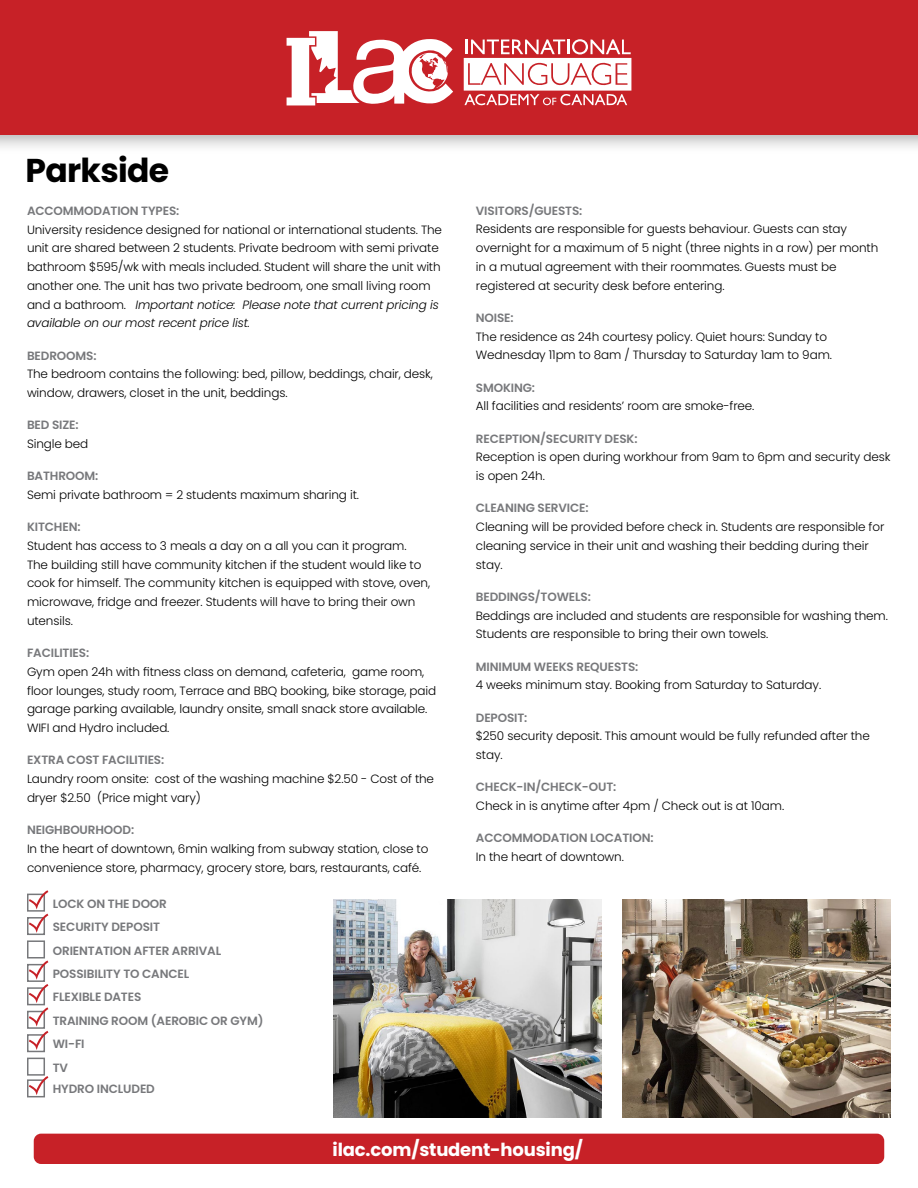
<style>
.page{position:relative;width:918px;height:1188px;background:#fff}
.page>*{position:absolute;margin:0;border:0;box-sizing:border-box;transform-origin:0 0}
.t1{font:700 33px "Poppins";letter-spacing:-.02em;color:#000}
.t2{font:700 18px "Poppins";letter-spacing:-.01em;color:#fff}
.t3{font:300 12px/18.8px "Poppins";letter-spacing:-.01em;color:#000}
.t4{font:600 12px/23.4px "Poppins";letter-spacing:-.01em;color:#77787b}
.s1{font-style:italic}
</style>
<div class="page">
<div style="left:27px;top:894px;width:18px;height:18px;border:2px solid #77787b"></div>
<div style="left:27px;top:917px;width:18px;height:18px;border:2px solid #77787b"></div>
<div style="left:27px;top:940px;width:18px;height:18px;border:2px solid #77787b"></div>
<div style="left:27px;top:964px;width:18px;height:18px;border:2px solid #77787b"></div>
<div style="left:27px;top:987px;width:18px;height:18px;border:2px solid #77787b"></div>
<div style="left:27px;top:1011px;width:18px;height:18px;border:2px solid #77787b"></div>
<div style="left:27px;top:1034px;width:18px;height:18px;border:2px solid #77787b"></div>
<div style="left:27px;top:1058px;width:18px;height:18px;border:2px solid #77787b"></div>
<div style="left:27px;top:1079px;width:18px;height:18px;border:2px solid #77787b"></div>
<svg style="left:29px;top:890px;width:19px;height:43px"></svg>
<svg style="left:29px;top:960px;width:19px;height:90px"></svg>
<svg style="left:29px;top:1076px;width:19px;height:19px"></svg>
<img style="left:623px;top:900px;width:268px;height:218px">
<img style="left:333px;top:900px;width:268px;height:218px">
<div style="left:0;top:0;width:918px;height:155px;background:#000;opacity:.3"></div>
<div style="left:0;top:0;width:918px;height:135px;background:#c72127"></div>
<svg style="left:287px;top:31px;width:166px;height:74px"></svg>
<svg style="left:464px;top:39px;width:167px;height:67px"></svg>
<div style="left:34px;top:1134px;width:850px;height:30px;background:#c72127;border-radius:7px"></div>
<h1 class="t1" style="left:26px;top:151px;width:145px">Parkside</h1>
<p class="t4" style="left:27px;top:199px;width:154px">ACCOMMODATION TYPES:</p>
<p class="t3" style="left:27px;top:220px;width:417px">University residence designed for national or international students. The unit are shared between 2 students. Private bedroom with semi private bathroom $595/wk with meals included. Student will share the unit with another one. The unit has two private bedroom, one small living room and a bathroom. <span class="s1">Important notice: Please note that current pricing is available on our most recent price list.</span></p>
<p class="t4" style="left:27px;top:344px;width:71px">BEDROOMS:</p>
<p class="t3" style="left:27px;top:365px;width:408px">The bedroom contains the following: bed, pillow, beddings, chair, desk, window, drawers, closet in the unit, beddings.</p>
<p class="t4" style="left:27px;top:413px;width:53px">BED SIZE:</p>
<p class="t3" style="left:27px;top:434px;width:63px">Single bed</p>
<p class="t4" style="left:27px;top:464px;width:73px">BATHROOM:</p>
<p class="t3" style="left:27px;top:485px;width:334px">Semi private bathroom = 2 students maximum sharing it.</p>
<p class="t4" style="left:27px;top:515px;width:55px">KITCHEN:</p>
<p class="t3" style="left:27px;top:536px;width:405px">Student has access to 3 meals a day on a all you can it program.<br>The building still have community kitchen if the student would like to cook for himself. The community kitchen is equipped with stove, oven, microwave, fridge and freezer. Students will have to bring their own utensils.</p>
<p class="t4" style="left:27px;top:641px;width:64px">FACILITIES:</p>
<p class="t3" style="left:27px;top:662px;width:411px">Gym open 24h with fitness class on demand, cafeteria, game room, floor lounges, study room, Terrace and BBQ booking, bike storage, paid garage parking available, laundry onsite, small snack store available.<br>WIFI and Hydro included.</p>
<p class="t4" style="left:27px;top:749px;width:139px">EXTRA COST FACILITIES:</p>
<p class="t3" style="left:27px;top:770px;width:409px">Laundry room onsite: cost of the washing machine $2.50 - Cost of the dryer $2.50 (Price might vary)</p>
<p class="t4" style="left:27px;top:818px;width:109px">NEIGHBOURHOOD:</p>
<p class="t3" style="left:27px;top:839px;width:403px">In the heart of downtown, 6min walking from subway station, close to convenience store, pharmacy, grocery store, bars, restaurants, café.</p>
<p class="t4" style="left:53px;top:892px;width:212px">LOCK ON THE DOOR<br>SECURITY DEPOSIT<br>ORIENTATION AFTER ARRIVAL<br>POSSIBILITY TO CANCEL<br>FLEXIBLE DATES<br>TRAINING ROOM (AEROBIC OR GYM)<br>WI-FI<br>TV</p>
<p class="t4" style="left:53px;top:1078px;width:104px">HYDRO INCLUDED</p>
<p class="t4" style="left:476px;top:199px;width:108px">VISITORS/GUESTS:</p>
<p class="t3" style="left:476px;top:220px;width:404px">Residents are responsible for guests behaviour. Guests can stay overnight for a maximum of 5 night (three nights in a row) per month in a mutual agreement with their roommates. Guests must be registered at security desk before entering.</p>
<p class="t4" style="left:476px;top:306px;width:39px">NOISE:</p>
<p class="t3" style="left:476px;top:327px;width:358px">The residence as 24h courtesy policy. Quiet hours: Sunday to<br>Wednesday 11pm to 8am / Thursday to Saturday 1am to 9am.</p>
<p class="t4" style="left:476px;top:376px;width:61px">SMOKING:</p>
<p class="t3" style="left:476px;top:397px;width:280px">All facilities and residents’ room are smoke-free.</p>
<p class="t4" style="left:476px;top:427px;width:163px">RECEPTION/SECURITY DESK:</p>
<p class="t3" style="left:476px;top:448px;width:416px">Reception is open during workhour from 9am to 6pm and security desk is open 24h.</p>
<p class="t4" style="left:476px;top:497px;width:114px">CLEANING SERVICE:</p>
<p class="t3" style="left:476px;top:518px;width:410px">Cleaning will be provided before check in. Students are responsible for cleaning service in their unit and washing their bedding during their stay.</p>
<p class="t4" style="left:476px;top:585px;width:117px">BEDDINGS/TOWELS:</p>
<p class="t3" style="left:476px;top:606px;width:414px">Beddings are included and students are responsible for washing them.<br>Students are responsible to bring their own towels.</p>
<p class="t4" style="left:476px;top:655px;width:164px">MINIMUM WEEKS REQUESTS:</p>
<p class="t3" style="left:476px;top:676px;width:347px">4 weeks minimum stay. Booking from Saturday to Saturday.</p>
<p class="t4" style="left:476px;top:706px;width:53px">DEPOSIT:</p>
<p class="t3" style="left:476px;top:727px;width:396px">$250 security deposit. This amount would be fully refunded after the stay.</p>
<p class="t4" style="left:476px;top:776px;width:142px">CHECK-IN/CHECK-OUT:</p>
<p class="t3" style="left:476px;top:797px;width:310px">Check in is anytime after 4pm / Check out is at 10am.</p>
<p class="t4" style="left:476px;top:827px;width:179px">ACCOMMODATION LOCATION:</p>
<p class="t3" style="left:476px;top:848px;width:150px">In the heart of downtown.</p>
<h2 class="t2" style="left:333px;top:1139px;width:252px">ilac.com/student-housing/</h2>
</div>
